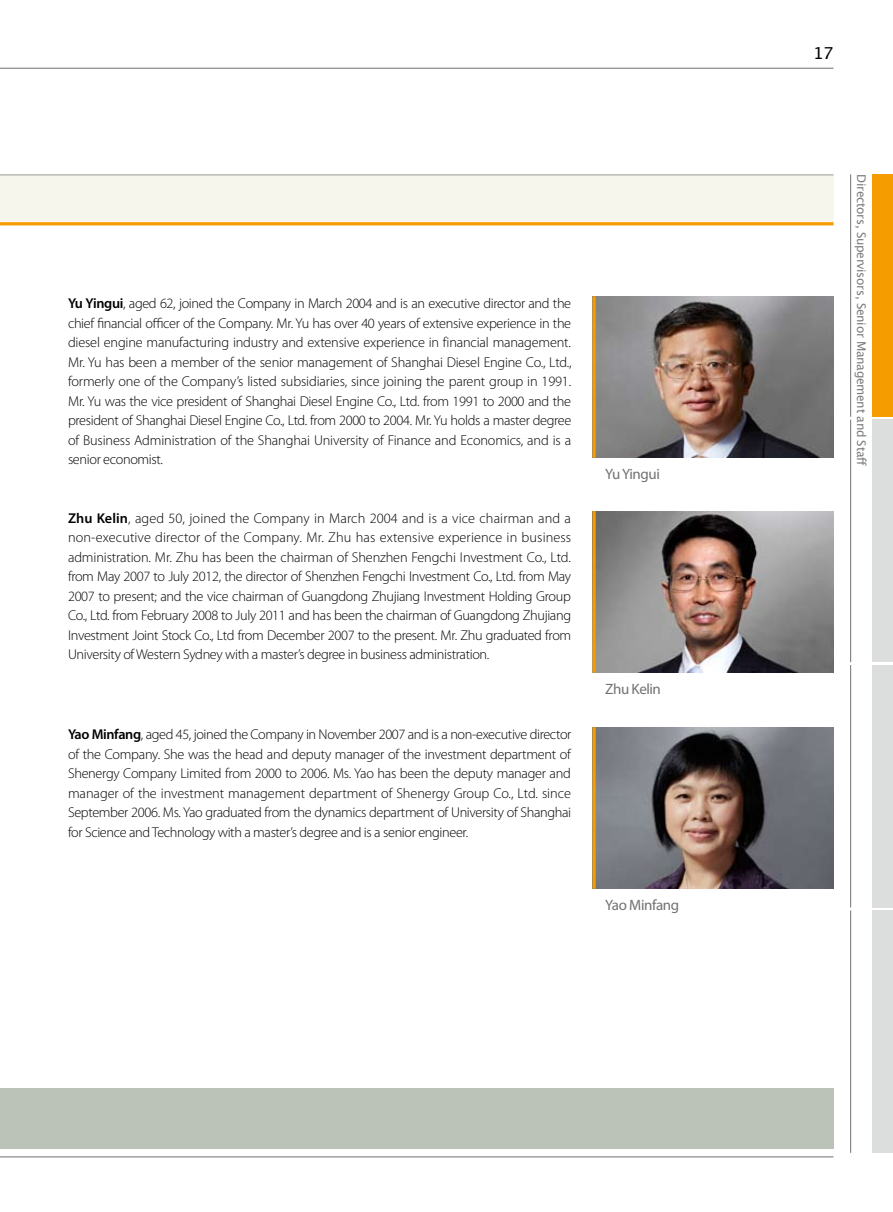
<style>
.page{position:relative;width:893px;height:1212px;background:#fff}
.page>*{position:absolute;margin:0;border:0;box-sizing:border-box;transform-origin:0 0}
.t1{font:16.5px "Lucida Grande";color:#000}
.t2{font:15px "Myriad Pro";letter-spacing:-.03em;color:#727172}
.t3{font:300 14.25px/19.5px "Myriad Pro";letter-spacing:-.025em;color:#000;text-align:justify}
.t4{font:12px "Lucida Grande";letter-spacing:-.025em;color:#7b7c7a}
.s1{font-weight:600}
</style>
<div class="page">
<hr style="left:0;top:68px;width:833px;height:1px;background:#727172">
<hr style="left:0;top:1156px;width:833px;height:1px;background:#727172">
<div style="left:872px;top:174px;width:21px;height:243px;background:#f49c00"></div>
<hr style="left:850px;top:174px;width:1px;height:243px;background:#727172">
<div style="left:872px;top:420px;width:21px;height:242px;background:#dcdddd"></div>
<hr style="left:850px;top:420px;width:1px;height:242px;background:#727172">
<div style="left:872px;top:665px;width:21px;height:242px;background:#dcdddd"></div>
<hr style="left:850px;top:665px;width:1px;height:242px;background:#727172">
<div style="left:872px;top:910px;width:21px;height:243px;background:#dcdddd"></div>
<hr style="left:850px;top:910px;width:1px;height:243px;background:#727172">
<div style="left:0;top:174px;width:833px;height:51px;background:#f6f6ed"></div>
<hr style="left:0;top:222px;width:833px;height:3px;background:#f49c00">
<img style="left:596px;top:296px;width:237px;height:162px">
<img style="left:596px;top:727px;width:237px;height:162px">
<svg style="left:592px;top:296px;width:4px;height:162px"></svg>
<img style="left:596px;top:511px;width:237px;height:162px">
<svg style="left:592px;top:511px;width:4px;height:162px"></svg>
<svg style="left:592px;top:727px;width:4px;height:162px"></svg>
<div style="left:0;top:1088px;width:833px;height:60px;background:#bbc2b7"></div>
<hr style="left:0;top:174px;width:833px;height:1px;background:#a1a2a2">
<p class="t3" style="left:68px;top:294px;width:505px"><span class="s1">Yu Yingui</span>, aged 62, joined the Company in March 2004 and is an executive director and the chief financial officer of the Company. Mr. Yu has over 40 years of extensive experience in the diesel engine manufacturing industry and extensive experience in financial management.<br>Mr. Yu has been a member of the senior management of Shanghai Diesel Engine Co., Ltd., formerly one of the Company’s listed subsidiaries, since joining the parent group in 1991.<br>Mr. Yu was the vice president of Shanghai Diesel Engine Co., Ltd. from 1991 to 2000 and the president of Shanghai Diesel Engine Co., Ltd. from 2000 to 2004. Mr. Yu holds a master degree of Business Administration of the Shanghai University of Finance and Economics, and is a senior economist.</p>
<p class="t3" style="left:68px;top:509px;width:505px"><span class="s1">Zhu Kelin</span>, aged 50, joined the Company in March 2004 and is a vice chairman and a non-executive director of the Company. Mr. Zhu has extensive experience in business administration. Mr. Zhu has been the chairman of Shenzhen Fengchi Investment Co., Ltd. from May 2007 to July 2012, the director of Shenzhen Fengchi Investment Co., Ltd. from May 2007 to present; and the vice chairman of Guangdong Zhujiang Investment Holding Group Co., Ltd. from February 2008 to July 2011 and has been the chairman of Guangdong Zhujiang Investment Joint Stock Co., Ltd from December 2007 to the present. Mr. Zhu graduated from University of Western Sydney with a master’s degree in business administration.</p>
<p class="t3" style="left:68px;top:725px;width:505px"><span class="s1">Yao Minfang</span>, aged 45, joined the Company in November 2007 and is a non-executive director of the Company. She was the head and deputy manager of the investment department of Shenergy Company Limited from 2000 to 2006. Ms. Yao has been the deputy manager and manager of the investment management department of Shenergy Group Co., Ltd. since September 2006. Ms. Yao graduated from the dynamics department of University of Shanghai for Science and Technology with a master’s degree and is a senior engineer.</p>
<p class="t2" style="left:605px;top:465px;width:56px">Yu Yingui</p>
<p class="t2" style="left:605px;top:679px;width:57px">Zhu Kelin</p>
<p class="t2" style="left:605px;top:895px;width:75px">Yao Minfang</p>
<p class="t1" style="left:813px;top:43px;width:22px">17</p>
<p class="t4" style="left:868px;top:174px;width:293px;rotate:90deg">Directors, Supervisors, Senior Management and Staff</p>
</div>
